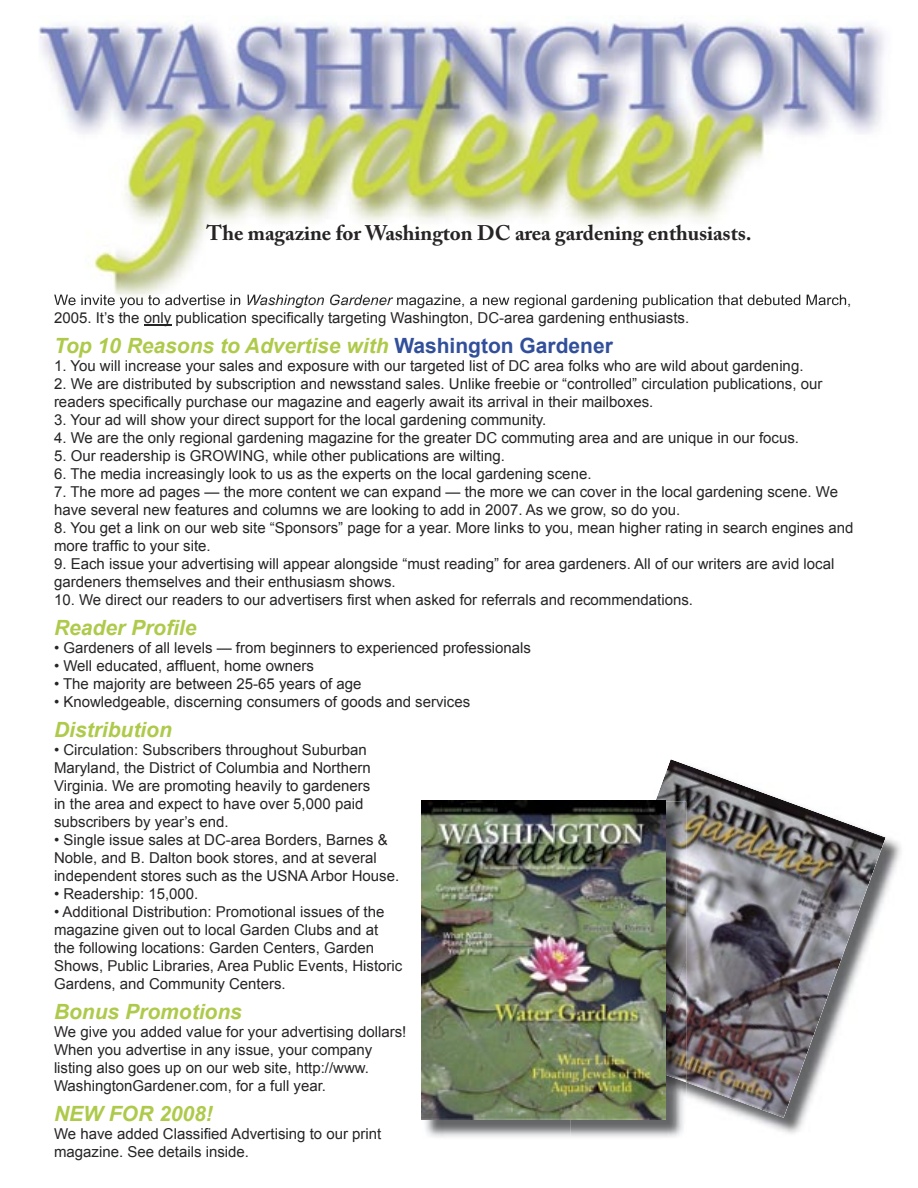
<style>
.page{position:relative;width:918px;height:1188px;background:#fff}
.page>*{position:absolute;margin:0;border:0;box-sizing:border-box;transform-origin:0 0}
.t1{font:italic 700 21px "Arial";color:#aeca4a}
.t2{font:700 21px "Adobe Caslon Pro";letter-spacing:-.005em;color:#272425}
.t3{font:15px/18px "Arial";color:#272425}
.s1{font-style:italic}
.s2{font-style:normal;color:#314f9a}
</style>
<div class="page">
<svg style="left:144px;top:324px;width:27px;height:1px"></svg>
<img style="left:39px;top:16px;width:846px;height:279px">
<img style="left:54px;top:295px;width:187px;height:8px">
<img style="left:247px;top:294px;width:604px;height:9px">
<img style="left:393px;top:295px;width:458px;height:8px">
<img style="left:571px;top:800px;width:330px;height:334px">
<img style="left:655px;top:759px;width:231px;height:359px">
<img style="left:422px;top:1119px;width:149px;height:19px">
<img style="left:571px;top:1082px;width:115px;height:55px">
<img style="left:666px;top:801px;width:20px;height:118px">
<img style="left:666px;top:919px;width:20px;height:163px">
<img style="left:422px;top:801px;width:244px;height:318px">
<h1 class="t2" style="left:206px;top:221px;width:547px">The magazine for Washington DC area gardening enthusiasts.</h1>
<p class="t3" style="left:54px;top:291px;width:799px">We invite you to advertise in <span class="s1">Washington Gardener</span> magazine, a new regional gardening publication that debuted March,<br>2005. It’s the only publication specifically targeting Washington, DC-area gardening enthusiasts.</p>
<h1 class="t1" style="left:54px;top:332px;width:560px">Top 10 Reasons to Advertise with <span class="s2">Washington Gardener</span></h1>
<p class="t3" style="left:54px;top:357px;width:751px">1. You will increase your sales and exposure with our targeted list of DC area folks who are wild about gardening.</p>
<p class="t3" style="left:54px;top:375px;width:770px">2. We are distributed by subscription and newsstand sales. Unlike freebie or “controlled” circulation publications, our readers specifically purchase our magazine and eagerly await its arrival in their mailboxes.</p>
<p class="t3" style="left:54px;top:411px;width:494px">3. Your ad will show your direct support for the local gardening community.</p>
<p class="t3" style="left:54px;top:429px;width:747px">4. We are the only regional gardening magazine for the greater DC commuting area and are unique in our focus.</p>
<p class="t3" style="left:54px;top:447px;width:452px">5. Our readership is GROWING, while other publications are wilting.</p>
<p class="t3" style="left:54px;top:465px;width:539px">6. The media increasingly look to us as the experts on the local gardening scene.</p>
<p class="t3" style="left:54px;top:483px;width:786px">7. The more ad pages — the more content we can expand — the more we can cover in the local gardening scene. We have several new features and columns we are looking to add in 2007. As we grow, so do you.</p>
<p class="t3" style="left:54px;top:519px;width:801px">8. You get a link on our web site “Sponsors” page for a year. More links to you, mean higher rating in search engines and more traffic to your site.</p>
<p class="t3" style="left:54px;top:555px;width:782px">9. Each issue your advertising will appear alongside “must reading” for area gardeners. All of our writers are avid local gardeners themselves and their enthusiasm shows.</p>
<p class="t3" style="left:54px;top:591px;width:641px">10. We direct our readers to our advertisers first when asked for referrals and recommendations.</p>
<h1 class="t1" style="left:54px;top:614px;width:144px">Reader Profile</h1>
<p class="t3" style="left:54px;top:639px;width:479px">• Gardeners of all levels — from beginners to experienced professionals</p>
<p class="t3" style="left:54px;top:657px;width:262px">• Well educated, affluent, home owners</p>
<p class="t3" style="left:54px;top:675px;width:309px">• The majority are between 25-65 years of age</p>
<p class="t3" style="left:54px;top:693px;width:418px">• Knowledgeable, discerning consumers of goods and services</p>
<h1 class="t1" style="left:54px;top:716px;width:119px">Distribution</h1>
<p class="t3" style="left:54px;top:741px;width:318px">• Circulation: Subscribers throughout Suburban Maryland, the District of Columbia and Northern Virginia. We are promoting heavily to gardeners in the area and expect to have over 5,000 paid subscribers by year’s end.</p>
<p class="t3" style="left:54px;top:831px;width:347px">• Single issue sales at DC-area Borders, Barnes &amp;<br>Noble, and B. Dalton book stores, and at several independent stores such as the USNA Arbor House.</p>
<p class="t3" style="left:54px;top:885px;width:146px">• Readership: 15,000.</p>
<p class="t3" style="left:54px;top:903px;width:350px">• Additional Distribution: Promotional issues of the magazine given out to local Garden Clubs and at the following locations: Garden Centers, Garden Shows, Public Libraries, Area Public Events, Historic Gardens, and Community Centers.</p>
<h1 class="t1" style="left:54px;top:998px;width:189px">Bonus Promotions</h1>
<p class="t3" style="left:54px;top:1023px;width:354px">We give you added value for your advertising dollars!<br>When you advertise in any issue, your company listing also goes up on our web site, http://www.<br>WashingtonGardener.com, for a full year.</p>
<h1 class="t1" style="left:54px;top:1100px;width:160px">NEW FOR 2008!</h1>
<p class="t3" style="left:54px;top:1125px;width:329px">We have added Classified Advertising to our print magazine. See details inside.</p>
</div>
